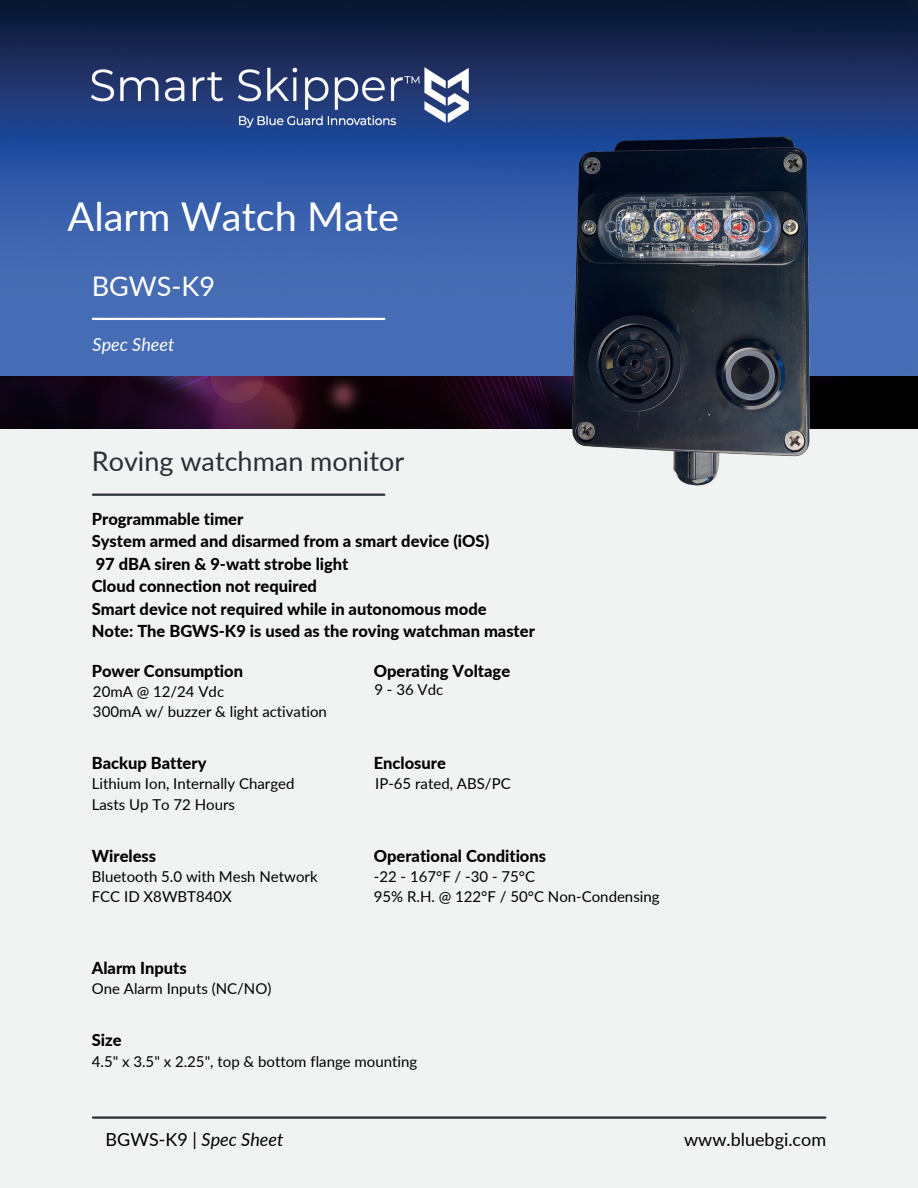
<style>
.page{position:relative;width:918px;height:1188px;background:#fff}
.page>*{position:absolute;margin:0;border:0;box-sizing:border-box;transform-origin:0 0}
.t1{font:39.75px "Lato";color:#fff}
.t2{font:27px "Lato";color:#272f37}
.t3{font:27px "Lato";color:#fff}
.t4{font:italic 18px "Lato";color:#000}
.t5{font:18px "Lato";color:#000}
.t6{font:italic 18px "Lato";color:#fff}
.t7{font:800 16.5px "Lato";color:#000}
.t8{font:15px "Lato";color:#000}
.s1{font-style:normal}
</style>
<div class="page">
<div style="left:0;top:429px;width:918px;height:759px;background:#f1f2f2"></div>
<img style="left:0;top:0;width:918px;height:377px">
<img style="left:92px;top:68px;width:377px;height:60px">
<hr style="left:93px;top:318px;width:291px;height:2px;background:#fff">
<img style="left:0;top:377px;width:918px;height:52px">
<hr style="left:93px;top:494px;width:291px;height:2px;background:#272f37">
<hr style="left:93px;top:1116px;width:732px;height:3px;background:#272f37">
<img style="left:560px;top:109px;width:266px;height:384px">
<p class="t1" style="left:67px;top:192px;width:333px">Alarm Watch Mate</p>
<p class="t3" style="left:92px;top:269px;width:125px">BGWS-K9</p>
<p class="t6" style="left:93px;top:333px;width:83px">Spec Sheet</p>
<p class="t2" style="left:92px;top:444px;width:314px">Roving watchman monitor</p>
<p class="t7" style="left:92px;top:508px;width:153px">Programmable timer</p>
<p class="t7" style="left:92px;top:531px;width:399px">System armed and disarmed from a smart device (iOS)</p>
<p class="t7" style="left:96px;top:553px;width:254px">97 dBA siren &amp; 9-watt strobe light</p>
<p class="t7" style="left:92px;top:576px;width:227px">Cloud connection not required</p>
<p class="t7" style="left:92px;top:598px;width:396px">Smart device not required while in autonomous mode</p>
<p class="t7" style="left:92px;top:621px;width:445px">Note: The BGWS-K9 is used as the roving watchman master</p>
<p class="t7" style="left:374px;top:660px;width:138px">Operating Voltage</p>
<p class="t8" style="left:374px;top:681px;width:70px">9 - 36 Vdc</p>
<p class="t7" style="left:92px;top:660px;width:153px">Power Consumption</p>
<p class="t8" style="left:93px;top:682px;width:133px">20mA @ 12/24 Vdc</p>
<p class="t8" style="left:93px;top:702px;width:235px">300mA w/ buzzer &amp; light activation</p>
<p class="t7" style="left:92px;top:753px;width:116px">Backup Battery</p>
<p class="t8" style="left:92px;top:774px;width:204px">Lithium Ion, Internally Charged</p>
<p class="t8" style="left:92px;top:795px;width:145px">Lasts Up To 72 Hours</p>
<p class="t7" style="left:92px;top:845px;width:66px">Wireless</p>
<p class="t8" style="left:92px;top:867px;width:227px">Bluetooth 5.0 with Mesh Network</p>
<p class="t8" style="left:92px;top:887px;width:142px">FCC ID X8WBT840X</p>
<p class="t7" style="left:374px;top:753px;width:74px">Enclosure</p>
<p class="t8" style="left:375px;top:774px;width:137px">IP-65 rated, ABS/PC</p>
<p class="t7" style="left:374px;top:845px;width:174px">Operational Conditions</p>
<p class="t8" style="left:374px;top:867px;width:163px">-22 - 167°F / -30 - 75°C</p>
<p class="t8" style="left:374px;top:887px;width:287px">95% R.H. @ 122°F / 50°C Non-Condensing</p>
<p class="t7" style="left:92px;top:958px;width:96px">Alarm Inputs</p>
<p class="t8" style="left:92px;top:980px;width:181px">One Alarm Inputs (NC/NO)</p>
<p class="t7" style="left:92px;top:1030px;width:31px">Size</p>
<p class="t8" style="left:92px;top:1052px;width:327px">4.5" x 3.5" x 2.25", top &amp; bottom flange mounting</p>
<p class="t4" style="left:106px;top:1129px;width:179px"><span class="s1">BGWS-K9 |</span> Spec Sheet</p>
<p class="t5" style="left:684px;top:1129px;width:144px">www.bluebgi.com</p>
</div>
